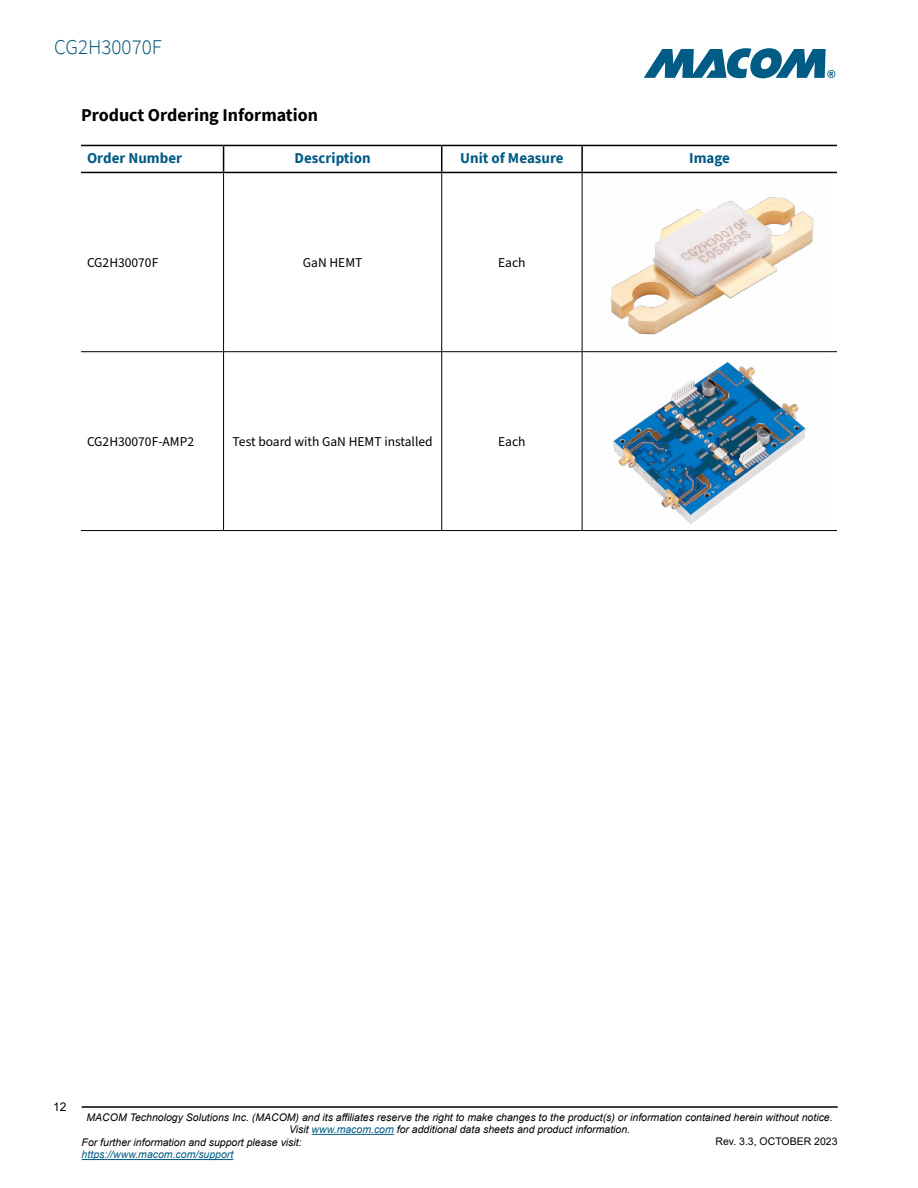
<style>
.page{position:relative;width:918px;height:1188px;background:#fff}
.page>*{position:absolute;margin:0;border:0;box-sizing:border-box;transform-origin:0 0}
.t1{font:300 21px "Source Sans Pro";color:#004f72}
.t2{font:700 18px "Source Sans Pro";color:#000}
.t3{font:700 15px "Source Sans Pro";color:#005a84}
.t4{font:13.5px "Source Sans Pro";color:#000}
.t5{font:12px "Arial";color:#000}
.t6{font:italic 10.5px "Arial";color:#000}
.t7{font:italic 10.5px "Arial";color:#005a84}
.t8{font:10.5px "Arial";color:#000}
.s1{color:#005a84}
</style>
<div class="page">
<svg style="left:644px;top:48px;width:191px;height:30px"></svg>
<hr style="left:82px;top:1106px;width:756px;height:2px;background:#000">
<hr style="left:312px;top:1134px;width:82px;height:1px;background:#005a84">
<hr style="left:82px;top:1159px;width:151px;height:1px;background:#005a84">
<hr style="left:81px;top:145px;width:143px;height:1px;background:#000">
<hr style="left:224px;top:145px;width:218px;height:1px;background:#000">
<hr style="left:442px;top:145px;width:140px;height:1px;background:#000">
<hr style="left:582px;top:145px;width:255px;height:1px;background:#000">
<hr style="left:81px;top:172px;width:143px;height:1px;background:#000">
<hr style="left:224px;top:172px;width:218px;height:1px;background:#000">
<hr style="left:442px;top:172px;width:140px;height:1px;background:#000">
<hr style="left:582px;top:172px;width:255px;height:1px;background:#000">
<hr style="left:223px;top:173px;width:1px;height:178px;background:#000">
<hr style="left:441px;top:173px;width:1px;height:178px;background:#000">
<hr style="left:582px;top:173px;width:1px;height:178px;background:#000">
<hr style="left:81px;top:351px;width:143px;height:1px;background:#000">
<hr style="left:224px;top:351px;width:218px;height:1px;background:#000">
<hr style="left:223px;top:352px;width:1px;height:178px;background:#000">
<hr style="left:442px;top:351px;width:140px;height:1px;background:#000">
<hr style="left:441px;top:352px;width:1px;height:178px;background:#000">
<hr style="left:582px;top:351px;width:255px;height:1px;background:#000">
<hr style="left:582px;top:352px;width:1px;height:178px;background:#000">
<hr style="left:81px;top:530px;width:143px;height:1px;background:#000">
<hr style="left:224px;top:530px;width:218px;height:1px;background:#000">
<hr style="left:442px;top:530px;width:140px;height:1px;background:#000">
<hr style="left:582px;top:530px;width:255px;height:1px;background:#000">
<svg style="left:223px;top:146px;width:1px;height:26px"></svg>
<svg style="left:441px;top:146px;width:1px;height:26px"></svg>
<hr style="left:581px;top:146px;width:2px;height:26px;background:#000">
<img style="left:611px;top:197px;width:203px;height:138px">
<img style="left:613px;top:362px;width:193px;height:162px">
<h1 class="t1" style="left:54px;top:34px;width:109px">CG2H30070F</h1>
<h2 class="t2" style="left:81px;top:103px;width:239px">Product Ordering Information</h2>
<h3 class="t3" style="left:87px;top:148px;width:97px">Order Number</h3>
<h3 class="t3" style="left:295px;top:148px;width:78px">Description</h3>
<h3 class="t3" style="left:460px;top:148px;width:105px">Unit of Measure</h3>
<h3 class="t3" style="left:689px;top:148px;width:42px">Image</h3>
<p class="t4" style="left:87px;top:254px;width:73px">CG2H30070F</p>
<p class="t4" style="left:303px;top:254px;width:61px">GaN HEMT</p>
<p class="t4" style="left:498px;top:254px;width:29px">Each</p>
<p class="t4" style="left:87px;top:433px;width:109px">CG2H30070F-AMP2</p>
<p class="t4" style="left:233px;top:433px;width:202px">Test board with GaN HEMT installed</p>
<p class="t4" style="left:498px;top:433px;width:29px">Each</p>
<p class="t5" style="left:53px;top:1099px;width:15px">12</p>
<p class="t6" style="left:87px;top:1110px;width:748px">MACOM Technology Solutions Inc. (MACOM) and its affiliates reserve the right to make changes to the product(s) or information contained herein without notice.</p>
<p class="t6" style="left:289px;top:1123px;width:343px">Visit <span class="s1">www.macom.com</span> for additional data sheets and product information.</p>
<p class="t6" style="left:82px;top:1135px;width:222px">For further information and support please visit:</p>
<p class="t7" style="left:82px;top:1148px;width:153px">https://www.macom.com/support</p>
<p class="t8" style="left:715px;top:1134px;width:124px">Rev. 3.3, OCTOBER 2023</p>
</div>
